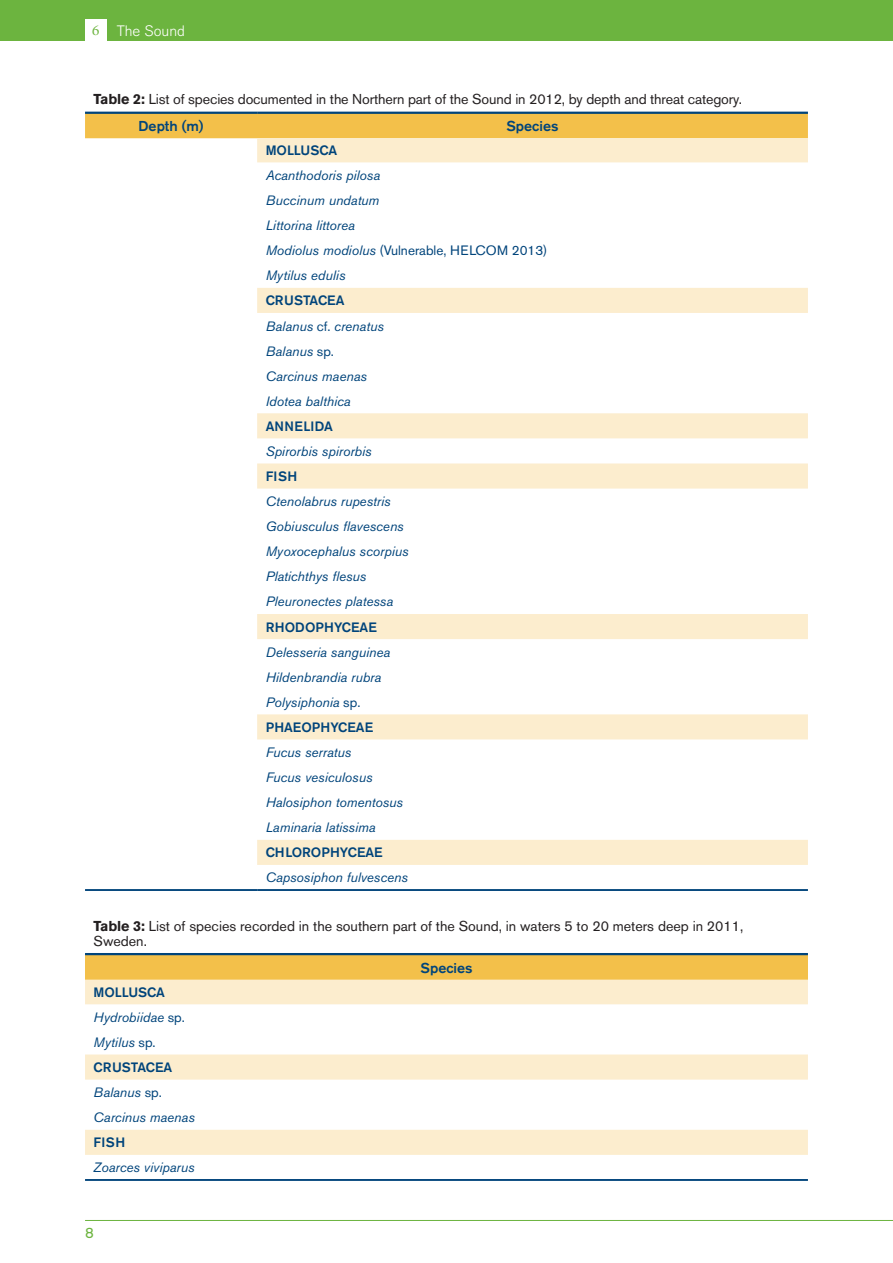
<style>
.page{position:relative;width:893px;height:1263px;background:#fff}
.page>*{position:absolute;margin:0;border:0;box-sizing:border-box;transform-origin:0 0}
.t1{font:300 15px "Akzidenz Grotesk BE";color:#fff}
.t2{font:15px "Mercury Text G1";color:#6cb43f}
.t3{font:15px "Akzidenz Grotesk BE";color:#6cb43f}
.t4{font:14.25px/14.2px "Akzidenz Grotesk BE";letter-spacing:-.005em;color:#231f20}
.t5{font:500 14.25px "Akzidenz Grotesk BQ";color:#00447b}
.t6{font:500 14.25px "Akzidenz Grotesk BE";color:#00447b}
.t7{font:italic 13.5px/25px "Akzidenz Grotesk BE";color:#00447b}
.t8{font:500 13.5px "Akzidenz Grotesk BE";color:#00447b}
.t9{font:500 13.5px "Akzidenz Grotesk BE";letter-spacing:.04em;color:#00447b}
.s1{font-weight:700}
.s2{font-style:normal}
.s3{font-weight:500;font-style:normal}
</style>
<div class="page">
<div style="left:0;top:0;width:893px;height:40px;background:#6cb43f"></div>
<div style="left:85px;top:19px;width:21px;height:21px;background:#fff"></div>
<hr style="left:85px;top:1220px;width:808px;height:1px;background:#6cb43f">
<div style="left:85px;top:114px;width:723px;height:24px;background:#f3c04a"></div>
<svg style="left:257px;top:138px;width:551px;height:727px"></svg>
<hr style="left:85px;top:112px;width:172px;height:2px;background:#00447b">
<hr style="left:257px;top:112px;width:551px;height:2px;background:#00447b">
<hr style="left:85px;top:889px;width:172px;height:2px;background:#00447b">
<hr style="left:257px;top:889px;width:551px;height:2px;background:#00447b">
<div style="left:85px;top:954px;width:723px;height:26px;background:#f3c04a"></div>
<svg style="left:85px;top:980px;width:723px;height:175px"></svg>
<hr style="left:85px;top:1179px;width:723px;height:2px;background:#00447b">
<hr style="left:85px;top:953px;width:723px;height:2px;background:#00447b">
<p class="t2" style="left:92px;top:21px;width:9px">6</p>
<p class="t1" style="left:117px;top:22px;width:70px">The Sound</p>
<p class="t4" style="left:94px;top:92px;width:650px"><span class="s1">Table 2:</span> List of species documented in the Northern part of the Sound in 2012, by depth and threat category.</p>
<p class="t5" style="left:139px;top:117px;width:67px">Depth (m)</p>
<p class="t5" style="left:506px;top:117px;width:54px">Species</p>
<p class="t8" style="left:266px;top:142px;width:73px">MOLLUSCA</p>
<p class="t7" style="left:266px;top:163px;width:283px">Acanthodoris pilosa<br>Buccinum undatum<br>Littorina littorea<br>Modiolus modiolus <span class="s2">(Vulnerable, HELCOM 2013)<br></span>Mytilus edulis</p>
<p class="t7" style="left:266px;top:288px;width:120px"><span class="s3">CRUSTACEA<br></span>Balanus <span class="s2">cf.</span> crenatus<br>Balanus <span class="s2">sp.<br></span>Carcinus maenas<br>Idotea balthica</p>
<p class="t9" style="left:266px;top:418px;width:69px">ANNELIDA</p>
<p class="t7" style="left:266px;top:439px;width:108px">Spirorbis spirorbis</p>
<p class="t8" style="left:266px;top:468px;width:33px">FISH</p>
<p class="t7" style="left:266px;top:489px;width:144px">Ctenolabrus rupestris<br>Gobiusculus flavescens<br>Myoxocephalus scorpius<br>Platichthys flesus<br>Pleuronectes platessa</p>
<p class="t8" style="left:266px;top:618px;width:113px">RHODOPHYCEAE</p>
<p class="t7" style="left:266px;top:639px;width:126px">Delesseria sanguinea<br>Hildenbrandia rubra<br>Polysiphonia <span class="s2">sp.<br></span><span class="s3">PHAEOPHYCEAE</span></p>
<p class="t7" style="left:266px;top:740px;width:139px">Fucus serratus<br>Fucus vesiculosus<br>Halosiphon tomentosus<br>Laminaria latissima</p>
<p class="t8" style="left:266px;top:844px;width:119px">CHLOROPHYCEAE</p>
<p class="t7" style="left:266px;top:865px;width:144px">Capsosiphon fulvescens</p>
<p class="t4" style="left:94px;top:919px;width:651px"><span class="s1">Table 3:</span> List of species recorded in the southern part of the Sound, in waters 5 to 20 meters deep in 2011,<br>Sweden.</p>
<p class="t6" style="left:420px;top:959px;width:53px">Species</p>
<p class="t7" style="left:94px;top:979px;width:103px"><span class="s3">MOLLUSCA<br></span>Hydrobiidae <span class="s2">sp.<br></span>Mytilus <span class="s2">sp.<br></span><span class="s3">CRUSTACEA<br></span>Balanus <span class="s2">sp.<br></span>Carcinus maenas</p>
<p class="t8" style="left:94px;top:1134px;width:33px">FISH</p>
<p class="t7" style="left:94px;top:1155px;width:102px">Zoarces viviparus</p>
<p class="t3" style="left:85px;top:1224px;width:10px">8</p>
</div>
